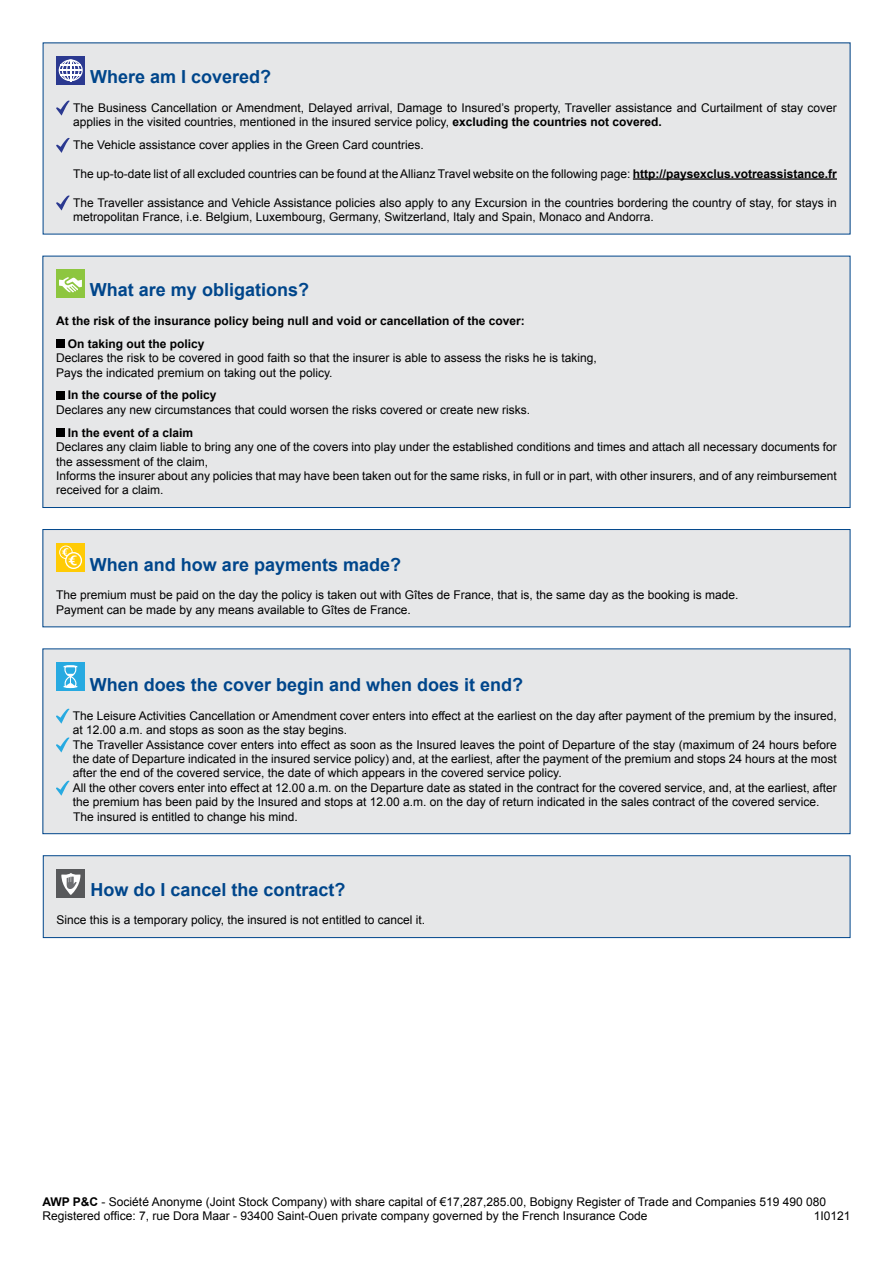
<style>
.page{position:relative;width:893px;height:1263px;background:#fff}
.page>*{position:absolute;margin:0;border:0;box-sizing:border-box;transform-origin:0 0}
.t1{font:700 18px "Arial";color:#00468b}
.t2{font:12px/14.4px "Arial";color:#000}
.t3{font:700 12px/23px "Arial";color:#000}
.s1{font-weight:700}
</style>
<div class="page">
<div style="left:43px;top:43px;width:807px;height:191px;background:#e6e7e8"></div>
<hr style="left:633px;top:178px;width:204px;height:2px;background:#000">
<div style="left:56px;top:56px;width:29px;height:29px;background:#2b3990"></div>
<svg style="left:59px;top:60px;width:24px;height:21px"></svg>
<svg style="left:56px;top:100px;width:14px;height:16px"></svg>
<svg style="left:56px;top:138px;width:14px;height:15px"></svg>
<svg style="left:56px;top:195px;width:14px;height:15px"></svg>
<div style="left:43px;top:256px;width:807px;height:251px;background:#e6e7e8"></div>
<div style="left:56px;top:269px;width:29px;height:29px;background:#8dc63f"></div>
<svg style="left:59px;top:277px;width:23px;height:16px"></svg>
<div style="left:56px;top:339px;width:9px;height:9px;background:#000"></div>
<div style="left:56px;top:391px;width:9px;height:8px;background:#000"></div>
<div style="left:56px;top:428px;width:9px;height:9px;background:#000"></div>
<div style="left:43px;top:256px;width:807px;height:252px;border:1px solid #00468b"></div>
<div style="left:43px;top:529px;width:807px;height:98px;background:#e6e7e8"></div>
<div style="left:56px;top:543px;width:29px;height:29px;background:#ffcb05"></div>
<svg style="left:59px;top:545px;width:23px;height:24px"></svg>
<div style="left:43px;top:529px;width:807px;height:98px;border:1px solid #00468b"></div>
<div style="left:43px;top:649px;width:807px;height:185px;background:#e6e7e8"></div>
<div style="left:56px;top:662px;width:29px;height:29px;background:#27aae1"></div>
<svg style="left:64px;top:665px;width:13px;height:23px"></svg>
<svg style="left:56px;top:708px;width:14px;height:16px"></svg>
<svg style="left:56px;top:737px;width:14px;height:15px"></svg>
<svg style="left:56px;top:780px;width:14px;height:16px"></svg>
<div style="left:43px;top:648px;width:807px;height:186px;border:1px solid #00468b"></div>
<div style="left:43px;top:856px;width:807px;height:81px;background:#e6e7e8"></div>
<div style="left:56px;top:869px;width:29px;height:29px;background:#58595b"></div>
<svg style="left:61px;top:873px;width:19px;height:22px"></svg>
<div style="left:43px;top:855px;width:807px;height:83px;border:1px solid #00468b"></div>
<h1 class="t1" style="left:90px;top:65px;width:183px">Where am I covered?</h1>
<p class="t2" style="left:73px;top:100px;width:765px">The Business Cancellation or Amendment, Delayed arrival, Damage to Insured’s property, Traveller assistance and Curtailment of stay cover applies in the visited countries, mentioned in the insured service policy, <span class="s1">excluding the countries not covered.</span></p>
<p class="t2" style="left:73px;top:138px;width:352px">The Vehicle assistance cover applies in the Green Card countries.</p>
<p class="t2" style="left:73px;top:166px;width:765px">The up-to-date list of all excluded countries can be found at the Allianz Travel website on the following page: <span class="s1">http://paysexclus.votreassistance.fr</span></p>
<p class="t2" style="left:73px;top:195px;width:765px">The Traveller assistance and Vehicle Assistance policies also apply to any Excursion in the countries bordering the country of stay, for stays in metropolitan France, i.e. Belgium, Luxembourg, Germany, Switzerland, Italy and Spain, Monaco and Andorra.</p>
<h1 class="t1" style="left:90px;top:278px;width:221px">What are my obligations?</h1>
<p class="t3" style="left:68px;top:309px;width:458px;text-indent:-12px">At the risk of the insurance policy being null and void or cancellation of the cover:<br>On taking out the policy</p>
<p class="t2" style="left:56px;top:351px;width:542px">Declares the risk to be covered in good faith so that the insurer is able to assess the risks he is taking,<br>Pays the indicated premium on taking out the policy.</p>
<p class="t3" style="left:68px;top:384px;width:150px">In the course of the policy</p>
<p class="t2" style="left:56px;top:403px;width:476px">Declares any new circumstances that could worsen the risks covered or create new risks.</p>
<p class="t3" style="left:68px;top:421px;width:127px">In the event of a claim</p>
<p class="t2" style="left:56px;top:440px;width:782px">Declares any claim liable to bring any one of the covers into play under the established conditions and times and attach all necessary documents for the assessment of the claim,<br>Informs the insurer about any policies that may have been taken out for the same risks, in full or in part, with other insurers, and of any reimbursement received for a claim.</p>
<h1 class="t1" style="left:90px;top:552px;width:313px">When and how are payments made?</h1>
<p class="t2" style="left:56px;top:588px;width:684px">The premium must be paid on the day the policy is taken out with Gîtes de France, that is, the same day as the booking is made.<br>Payment can be made by any means available to Gîtes de France.</p>
<h1 class="t1" style="left:90px;top:673px;width:435px">When does the cover begin and when does it end?</h1>
<p class="t2" style="left:73px;top:708px;width:765px">The Leisure Activities Cancellation or Amendment cover enters into effect at the earliest on the day after payment of the premium by the insured, at 12.00 a.m. and stops as soon as the stay begins.<br>The Traveller Assistance cover enters into effect as soon as the Insured leaves the point of Departure of the stay (maximum of 24 hours before the date of Departure indicated in the insured service policy) and, at the earliest, after the payment of the premium and stops 24 hours at the most after the end of the covered service, the date of which appears in the covered service policy.<br>All the other covers enter into effect at 12.00 a.m. on the Departure date as stated in the contract for the covered service, and, at the earliest, after the premium has been paid by the Insured and stops at 12.00 a.m. on the day of return indicated in the sales contract of the covered service.<br>The insured is entitled to change his mind.</p>
<h1 class="t1" style="left:90px;top:877px;width:257px">How do I cancel the contract?</h1>
<p class="t2" style="left:56px;top:913px;width:370px">Since this is a temporary policy, the insured is not entitled to cancel it.</p>
<p class="t2" style="left:43px;top:1195px;width:785px"><span class="s1">AWP P&amp;C</span> - Société Anonyme (Joint Stock Company) with share capital of €17,287,285.00, Bobigny Register of Trade and Companies 519 490 080<br>Registered office: 7, rue Dora Maar - 93400 Saint-Ouen private company governed by the French Insurance Code</p>
<p class="t2" style="left:814px;top:1209px;width:38px">1I0121</p>
</div>
